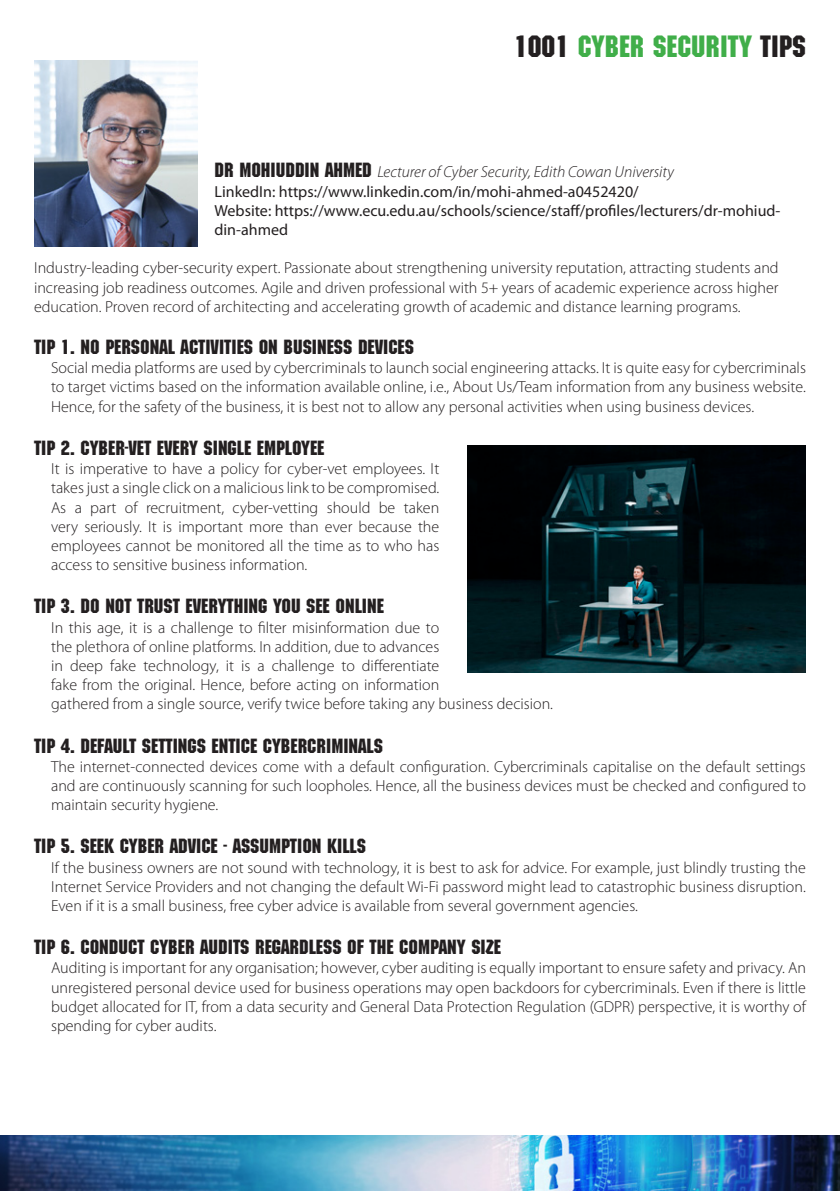
<style>
.page{position:relative;width:840px;height:1191px;background:#fff}
.page>*{position:absolute;margin:0;border:0;box-sizing:border-box;transform-origin:0 0}
.t1{font:30px "Machine";color:#40ae49}
.Paragraph_Style_1{font:20px "Machine";color:#231f20}
.Paragraph_Style_1-2{font:300 16px/19.2px "Myriad Pro";color:#231f20;text-align:justify}
.t2{font:16px/19.2px "Myriad Pro";color:#231f20}
.t3{font:italic 300 16px "Myriad Pro";color:#231f20}
.s1{color:#231f20}
.s2{font-family:"Machine";font-weight:400;font-style:normal;font-size:20px}
</style>
<div class="page">
<img style="left:0;top:1135px;width:839px;height:56px">
<img style="left:34px;top:60px;width:163px;height:186px">
<img style="left:467px;top:445px;width:338px;height:227px">
<p class="t1" style="left:513px;top:29px;width:293px"><span class="s1">1001</span> CYBER SECURITY <span class="s1">TIPS</span></p>
<p class="t3" style="left:214px;top:163px;width:460px"><span class="s2">Dr MOHIUDDIN AHMED</span> Lecturer of Cyber Security, Edith Cowan University</p>
<p class="t2" style="left:214px;top:182px;width:425px">LinkedIn: https://www.linkedin.com/in/mohi-ahmed-a0452420/</p>
<p class="t2" style="left:214px;top:201px;width:567px">Website: https://www.ecu.edu.au/schools/science/staff/profiles/lecturers/dr-mohiud&shy;din-ahmed</p>
<p class="Paragraph_Style_1-2" style="left:34px;top:259px;width:745px">Industry-leading cyber-security expert. Passionate about strengthening university reputation, attracting students and increasing job readiness outcomes. Agile and driven professional with 5+ years of academic experience across higher education. Proven record of architecting and accelerating growth of academic and distance learning programs.</p>
<p class="Paragraph_Style_1" style="left:34px;top:335px;width:381px">TIP 1. NO PERSONAL ACTIVITIES ON BUSINESS DEVICES</p>
<p class="Paragraph_Style_1-2" style="left:51px;top:358px;width:756px">Social media platforms are used by cybercriminals to launch social engineering attacks. It is quite easy for cybercriminals to target victims based on the information available online, i.e., About Us/Team information from any business website.<br>Hence, for the safety of the business, it is best not to allow any personal activities when using business devices.</p>
<p class="Paragraph_Style_1" style="left:34px;top:436px;width:292px">TIP 2. CYBER-VET EVERY SINGLE EMPLOYEE</p>
<p class="Paragraph_Style_1-2" style="left:51px;top:459px;width:389px">It is imperative to have a policy for cyber-vet employees. It takes just a single click on a malicious link to be compromised.<br>As a part of recruitment, cyber-vetting should be taken very seriously. It is important more than ever because the employees cannot be monitored all the time as to who has access to sensitive business information.</p>
<p class="Paragraph_Style_1" style="left:34px;top:594px;width:351px">TIP 3. DO NOT TRUST EVERYTHING YOU SEE ONLINE</p>
<p class="Paragraph_Style_1-2" style="left:51px;top:618px;width:503px;text-align:left">In this age, it is a challenge to filter misinformation due to<br>the plethora of online platforms. In addition, due to advances<br>in deep fake technology, it is a challenge to differentiate<br>fake from the original. Hence, before acting on information<br>gathered from a single source, verify twice before taking any business decision.</p>
<p class="Paragraph_Style_1" style="left:34px;top:734px;width:350px">TIP 4. DEFAULT SETTINGS ENTICE CYBERCRIMINALS</p>
<p class="Paragraph_Style_1-2" style="left:51px;top:757px;width:756px">The internet-connected devices come with a default configuration. Cybercriminals capitalise on the default settings and are continuously scanning for such loopholes. Hence, all the business devices must be checked and configured to maintain security hygiene.</p>
<p class="Paragraph_Style_1" style="left:34px;top:834px;width:333px">TIP 5. SEEK CYBER ADVICE - ASSUMPTION KILLS</p>
<p class="Paragraph_Style_1-2" style="left:51px;top:858px;width:756px">If the business owners are not sound with technology, it is best to ask for advice. For example, just blindly trusting the Internet Service Providers and not changing the default Wi-Fi password might lead to catastrophic business disruption.<br>Even if it is a small business, free cyber advice is available from several government agencies.</p>
<p class="Paragraph_Style_1" style="left:34px;top:935px;width:468px">TIP 6. CONDUCT CYBER AUDITS REGARDLESS OF THE COMPANY SIZE</p>
<p class="Paragraph_Style_1-2" style="left:51px;top:958px;width:756px">Auditing is important for any organisation; however, cyber auditing is equally important to ensure safety and privacy. An unregistered personal device used for business operations may open backdoors for cybercriminals. Even if there is little budget allocated for IT, from a data security and General Data Protection Regulation (GDPR) perspective, it is worthy of spending for cyber audits.</p>
</div>
